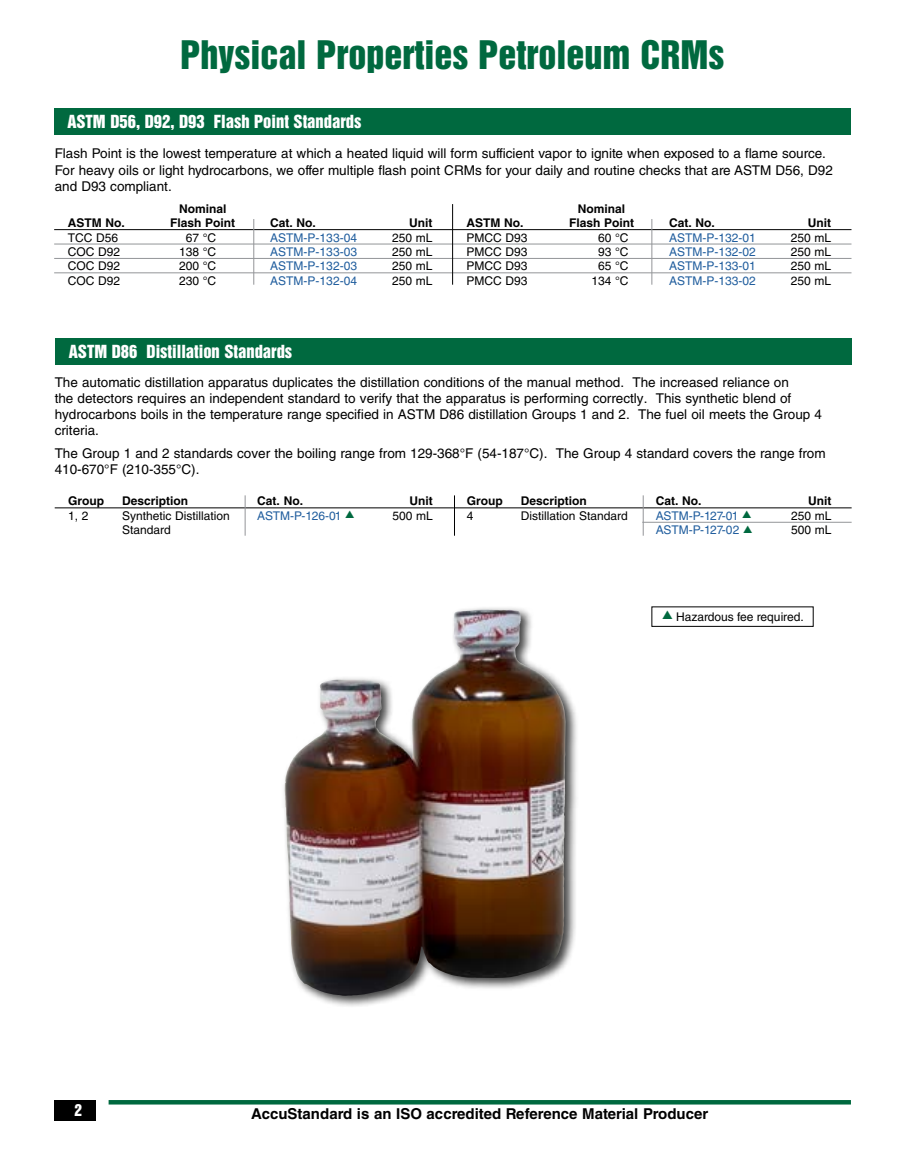
<style>
.page{position:relative;width:905px;height:1161px;background:#fff}
.page>*{position:absolute;margin:0;border:0;box-sizing:border-box;transform-origin:0 0}
.t1{font:36px "Helvetica Inserat LT Std";color:#00693f}
.t2{font:16.5px "Helvetica Inserat LT Std";color:#fff}
.t3{font:700 15px "Helvetica LT Std";color:#000}
.t4{font:15px "Helvetica Inserat LT Std";color:#fff}
.t5{font:13.5px/16.2px "Helvetica LT Std";color:#000}
.t6{font:12px "Helvetica LT Std";color:#000}
.t7{font:12px "Helvetica LT Std";color:#215e9e}
.t8{font:700 12px "Helvetica LT Std";color:#000}
.s1{color:#00693f}
</style>
<div class="page">
<div style="left:109px;top:1100px;width:742px;height:5px;background:#00693f"></div>
<div style="left:54px;top:1100px;width:42px;height:20px;background:#000"></div>
<hr style="left:54px;top:229px;width:398px;height:1px;background:#000">
<hr style="left:54px;top:244px;width:398px;height:1px;background:#939598">
<hr style="left:54px;top:258px;width:398px;height:1px;background:#939598">
<hr style="left:54px;top:272px;width:398px;height:1px;background:#939598">
<div style="left:54px;top:108px;width:796px;height:27px;background:#00693f"></div>
<hr style="left:55px;top:507px;width:398px;height:1px;background:#000">
<div style="left:55px;top:338px;width:797px;height:27px;background:#00693f"></div>
<div style="left:281px;top:606px;width:297px;height:402px;background:#000;opacity:.75"></div>
<img style="left:287px;top:610px;width:198px;height:163px">
<div style="left:651px;top:607px;width:162px;height:20px;border:1px solid #000"></div>
<hr style="left:453px;top:229px;width:398px;height:1px;background:#000">
<hr style="left:453px;top:244px;width:398px;height:1px;background:#939598">
<hr style="left:453px;top:258px;width:398px;height:1px;background:#939598">
<hr style="left:453px;top:272px;width:398px;height:1px;background:#939598">
<hr style="left:452px;top:204px;width:1px;height:81px;background:#000">
<hr style="left:253px;top:219px;width:1px;height:66px;background:#939598">
<hr style="left:651px;top:219px;width:1px;height:66px;background:#939598">
<hr style="left:453px;top:507px;width:398px;height:1px;background:#000">
<hr style="left:642px;top:522px;width:209px;height:1px;background:#939598">
<hr style="left:454px;top:495px;width:1px;height:41px;background:#000">
<hr style="left:245px;top:495px;width:1px;height:41px;background:#939598">
<hr style="left:642px;top:495px;width:1px;height:41px;background:#939598">
<h1 class="t1" style="left:180px;top:34px;width:545px">Physical Properties Petroleum CRMs</h1>
<p class="t2" style="left:68px;top:112px;width:295px">ASTM D56, D92, D93 Flash Point Standards</p>
<p class="t5" style="left:55px;top:146px;width:779px">Flash Point is the lowest temperature at which a heated liquid will form sufficient vapor to ignite when exposed to a flame source.<br>For heavy oils or light hydrocarbons, we offer multiple flash point CRMs for your daily and routine checks that are ASTM D56, D92 and D93 compliant.</p>
<p class="t8" style="left:179px;top:201px;width:49px">Nominal</p>
<p class="t8" style="left:68px;top:216px;width:58px">ASTM No.</p>
<p class="t8" style="left:170px;top:216px;width:67px">Flash Point</p>
<p class="t8" style="left:270px;top:216px;width:47px">Cat. No.</p>
<p class="t8" style="left:409px;top:216px;width:25px">Unit</p>
<p class="t6" style="left:68px;top:230px;width:52px">TCC D56</p>
<p class="t6" style="left:186px;top:230px;width:32px">67 °C</p>
<p class="t7" style="left:270px;top:230px;width:88px">ASTM-P-133-04</p>
<p class="t6" style="left:392px;top:230px;width:42px">250 mL</p>
<p class="t6" style="left:68px;top:245px;width:54px">COC D92</p>
<p class="t6" style="left:179px;top:245px;width:39px">138 °C</p>
<p class="t7" style="left:270px;top:245px;width:88px">ASTM-P-133-03</p>
<p class="t6" style="left:392px;top:245px;width:42px">250 mL</p>
<p class="t6" style="left:68px;top:259px;width:54px">COC D92</p>
<p class="t6" style="left:179px;top:259px;width:39px">200 °C</p>
<p class="t7" style="left:270px;top:259px;width:88px">ASTM-P-132-03</p>
<p class="t6" style="left:392px;top:259px;width:42px">250 mL</p>
<p class="t6" style="left:68px;top:274px;width:54px">COC D92</p>
<p class="t6" style="left:179px;top:274px;width:39px">230 °C</p>
<p class="t7" style="left:270px;top:274px;width:88px">ASTM-P-132-04</p>
<p class="t6" style="left:392px;top:274px;width:42px">250 mL</p>
<p class="t2" style="left:69px;top:342px;width:225px">ASTM D86 Distillation Standards</p>
<p class="t8" style="left:578px;top:201px;width:49px">Nominal</p>
<p class="t8" style="left:466px;top:216px;width:58px">ASTM No.</p>
<p class="t8" style="left:569px;top:216px;width:67px">Flash Point</p>
<p class="t8" style="left:669px;top:216px;width:47px">Cat. No.</p>
<p class="t8" style="left:807px;top:216px;width:25px">Unit</p>
<p class="t6" style="left:466px;top:230px;width:63px">PMCC D93</p>
<p class="t6" style="left:598px;top:230px;width:32px">60 °C</p>
<p class="t7" style="left:669px;top:230px;width:88px">ASTM-P-132-01</p>
<p class="t6" style="left:790px;top:230px;width:42px">250 mL</p>
<p class="t6" style="left:466px;top:245px;width:63px">PMCC D93</p>
<p class="t6" style="left:598px;top:245px;width:32px">93 °C</p>
<p class="t7" style="left:669px;top:245px;width:88px">ASTM-P-132-02</p>
<p class="t6" style="left:790px;top:245px;width:42px">250 mL</p>
<p class="t6" style="left:466px;top:259px;width:63px">PMCC D93</p>
<p class="t6" style="left:598px;top:259px;width:32px">65 °C</p>
<p class="t7" style="left:669px;top:259px;width:88px">ASTM-P-133-01</p>
<p class="t6" style="left:790px;top:259px;width:42px">250 mL</p>
<p class="t6" style="left:466px;top:274px;width:63px">PMCC D93</p>
<p class="t6" style="left:591px;top:274px;width:39px">134 °C</p>
<p class="t7" style="left:669px;top:274px;width:88px">ASTM-P-133-02</p>
<p class="t6" style="left:790px;top:274px;width:42px">250 mL</p>
<p class="t5" style="left:55px;top:374px;width:768px">The automatic distillation apparatus duplicates the distillation conditions of the manual method. The increased reliance on<br>the detectors requires an independent standard to verify that the apparatus is performing correctly. This synthetic blend of hydrocarbons boils in the temperature range specified in ASTM D86 distillation Groups 1 and 2. The fuel oil meets the Group 4 criteria.</p>
<p class="t5" style="left:55px;top:445px;width:772px">The Group 1 and 2 standards cover the boiling range from 129-368°F (54-187°C). The Group 4 standard covers the range from<br>410-670°F (210-355°C).</p>
<p class="t8" style="left:68px;top:494px;width:37px">Group</p>
<p class="t8" style="left:122px;top:494px;width:68px">Description</p>
<p class="t8" style="left:257px;top:494px;width:47px">Cat. No.</p>
<p class="t8" style="left:409px;top:494px;width:25px">Unit</p>
<p class="t6" style="left:68px;top:509px;width:22px">1, 2</p>
<p class="t6" style="left:122px;top:509px;width:109px">Synthetic Distillation</p>
<p class="t7" style="left:257px;top:509px;width:99px">ASTM-P-126-01 <span class="s1">▲</span></p>
<p class="t6" style="left:392px;top:509px;width:42px">500 mL</p>
<p class="t6" style="left:122px;top:523px;width:50px">Standard</p>
<p class="t8" style="left:466px;top:494px;width:37px">Group</p>
<p class="t8" style="left:520px;top:494px;width:68px">Description</p>
<p class="t8" style="left:655px;top:494px;width:47px">Cat. No.</p>
<p class="t8" style="left:808px;top:494px;width:25px">Unit</p>
<p class="t6" style="left:466px;top:509px;width:8px">4</p>
<p class="t6" style="left:520px;top:509px;width:109px">Distillation Standard</p>
<p class="t7" style="left:655px;top:509px;width:97px">ASTM-P-127-01 <span class="s1">▲</span></p>
<p class="t6" style="left:791px;top:509px;width:42px">250 mL</p>
<p class="t7" style="left:655px;top:523px;width:98px">ASTM-P-127-02 <span class="s1">▲</span></p>
<p class="t6" style="left:791px;top:523px;width:42px">500 mL</p>
<p class="t6" style="left:662px;top:610px;width:143px"><span class="s1">▲</span> Hazardous fee required.</p>
<p class="t4" style="left:75px;top:1102px;width:9px">2</p>
<p class="t3" style="left:251px;top:1104px;width:458px">AccuStandard is an ISO accredited Reference Material Producer</p>
</div>
